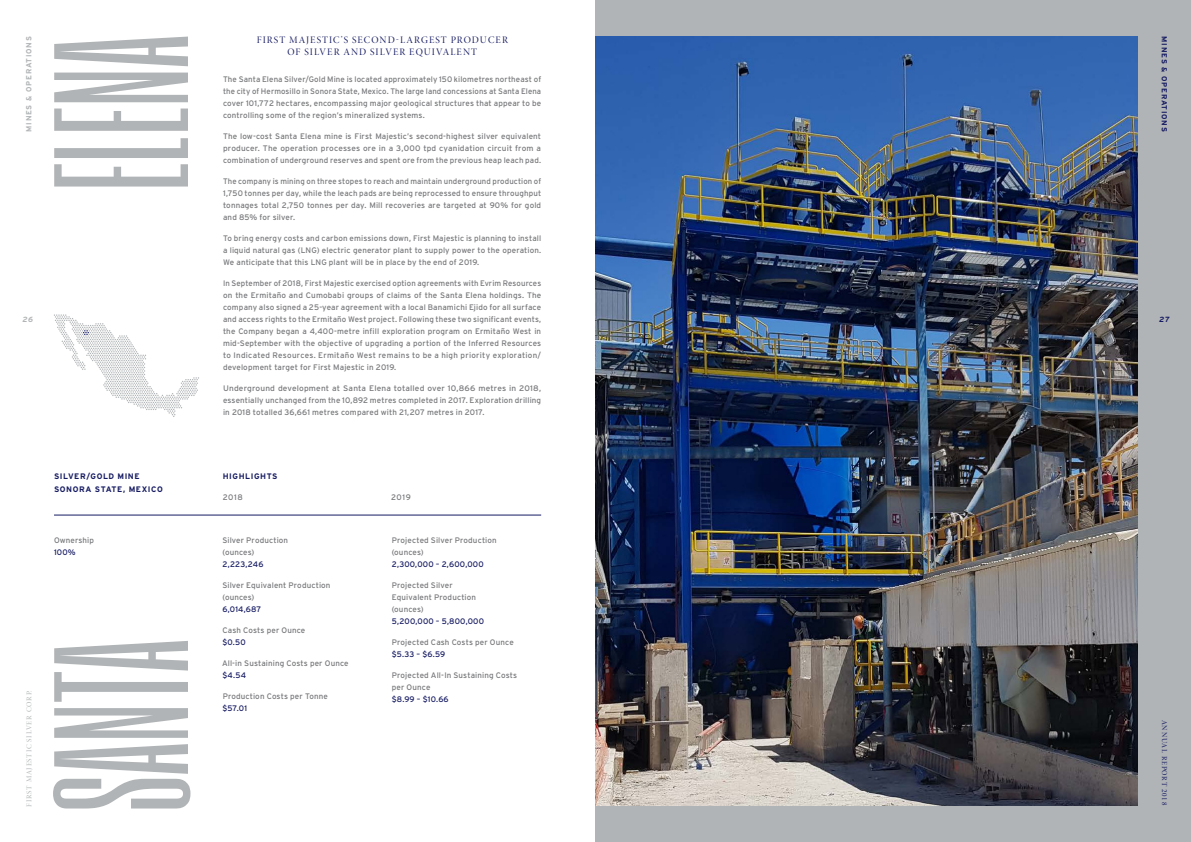
<style>
.page{position:relative;width:1191px;height:842px;background:#fff}
.page>*{position:absolute;margin:0;border:0;box-sizing:border-box;transform-origin:0 0}
.t1{font:158.5px "Six Caps";letter-spacing:-.01em;color:#b1b4b6}
.t2{font:10px/12px "Minion Pro Disp";letter-spacing:.11em;color:#161b62;text-align:center}
.t3{font:8px/12px "Interstate";letter-spacing:.015em;color:#77787b;text-align:justify}
.t4{font:8px/12px "Interstate";letter-spacing:.015em;color:#77787b;text-align:justify;scale:1.04 1}
.t5{font:8px "Interstate";letter-spacing:.025em;color:#161b62}
.t6{font:700 8px "Interstate";letter-spacing:.07em;color:#161b62}
.t7{font:7.5px "Minion Pro Medium Disp";letter-spacing:.11em;color:#b1b4b6}
.t8{font:7.5px "Minion Pro Medium Disp";letter-spacing:.11em;color:#161b62}
.t9{font:700 7.5px "Interstate";letter-spacing:.1em;color:#161b62}
.t10{font:700 7.5px "Interstate";letter-spacing:.1em;color:#b1b4b6}
.t11{font:italic 700 7.5px "Interstate";color:#b1b4b6}
.t12{font:italic 700 7.5px "Interstate";color:#161b62}
</style>
<div class="page">
<div style="left:595px;top:0;width:596px;height:842px;background:#b1b4b6"></div>
<img style="left:595px;top:36px;width:542px;height:770px">
<hr style="left:54px;top:515px;width:487px;height:1px;background:#161b62">
<svg style="left:54px;top:314px;width:145px;height:103px"></svg>
<p class="t10" style="left:25px;top:132px;width:97px;rotate:-90deg">MINES &amp; OPERATIONS</p>
<h1 class="t1" style="left:11px;top:191px;width:159px;rotate:-90deg">ELENA</h1>
<p class="t11" style="left:23px;top:315px;width:12px">26</p>
<p class="t2" style="left:257px;top:34px;width:253px">FIRST MAJESTIC’S SECOND-LARGEST PRODUCER<br>OF SILVER AND SILVER EQUIVALENT</p>
<p class="t3" style="left:223px;top:73px;width:320px">The Santa Elena Silver/Gold Mine is located approximately 150 kilometres northeast of the city of Hermosillo in Sonora State, Mexico. The large land concessions at Santa Elena cover 101,772 hectares, encompassing major geological structures that appear to be controlling some of the region’s mineralized systems.</p>
<p class="t3" style="left:223px;top:130px;width:320px">The low-cost Santa Elena mine is First Majestic’s second-highest silver equivalent producer. The operation processes ore in a 3,000 tpd cyanidation circuit from a combination of underground reserves and spent ore from the previous heap leach pad.</p>
<p class="t3" style="left:223px;top:175px;width:319px">The company is mining on three stopes to reach and maintain underground production of 1,750 tonnes per day, while the leach pads are being reprocessed to ensure throughput tonnages total 2,750 tonnes per day. Mill recoveries are targeted at 90% for gold and 85% for silver.</p>
<p class="t3" style="left:223px;top:232px;width:320px">To bring energy costs and carbon emissions down, First Majestic is planning to install a liquid natural gas (LNG) electric generator plant to supply power to the operation.<br>We anticipate that this LNG plant will be in place by the end of 2019.</p>
<p class="t3" style="left:223px;top:277px;width:320px">In September of 2018, First Majestic exercised option agreements with Evrim Resources on the Ermitaño and Cumobabi groups of claims of the Santa Elena holdings. The company also signed a 25-year agreement with a local Banamichi Ejido for all surface and access rights to the Ermitaño West project. Following these two significant events, the Company began a 4,400-metre infill exploration program on Ermitaño West in mid-September with the objective of upgrading a portion of the Inferred Resources to Indicated Resources. Ermitaño West remains to be a high priority exploration/ development target for First Majestic in 2019.</p>
<p class="t4" style="left:223px;top:382px;width:307px">Underground development at Santa Elena totalled over 10,866 metres in 2018, essentially unchanged from the 10,892 metres completed in 2017. Exploration drilling in 2018 totalled 36,661 metres compared with 21,207 metres in 2017.</p>
<p class="t7" style="left:25px;top:807px;width:118px;rotate:-90deg">FIRST MAJESTIC SILVER CORP.</p>
<p class="t6" style="left:54px;top:472px;width:87px">SILVER/GOLD MINE</p>
<p class="t6" style="left:223px;top:472px;width:56px">HIGHLIGHTS</p>
<p class="t6" style="left:54px;top:485px;width:110px">SONORA STATE, MEXICO</p>
<p class="t3" style="left:223px;top:491px;width:22px">2018</p>
<p class="t3" style="left:391px;top:491px;width:21px">2019</p>
<p class="t3" style="left:54px;top:534px;width:42px">Ownership</p>
<p class="t5" style="left:54px;top:548px;width:23px">100%</p>
<h1 class="t1" style="left:11px;top:811px;width:174px;rotate:-90deg">SANTA</h1>
<p class="t3" style="left:222px;top:534px;width:67px">Silver Production (ounces)</p>
<p class="t5" style="left:222px;top:560px;width:43px">2,223,246</p>
<p class="t3" style="left:222px;top:579px;width:110px">Silver Equivalent Production (ounces)</p>
<p class="t5" style="left:222px;top:605px;width:40px">6,014,687</p>
<p class="t3" style="left:222px;top:624px;width:84px">Cash Costs per Ounce</p>
<p class="t5" style="left:222px;top:638px;width:25px">$0.50</p>
<p class="t3" style="left:222px;top:657px;width:128px">All-in Sustaining Costs per Ounce</p>
<p class="t5" style="left:222px;top:671px;width:25px">$4.54</p>
<p class="t3" style="left:223px;top:690px;width:107px">Production Costs per Tonne</p>
<p class="t5" style="left:222px;top:704px;width:26px">$57.01</p>
<p class="t3" style="left:392px;top:534px;width:107px">Projected Silver Production (ounces)</p>
<p class="t5" style="left:392px;top:560px;width:93px">2,300,000 – 2,600,000</p>
<p class="t3" style="left:392px;top:579px;width:86px;text-align:left">Projected Silver<br>Equivalent Production (ounces)</p>
<p class="t5" style="left:392px;top:617px;width:94px">5,200,000 – 5,800,000</p>
<p class="t3" style="left:392px;top:636px;width:123px">Projected Cash Costs per Ounce</p>
<p class="t5" style="left:392px;top:650px;width:55px">$5.33 – $6.59</p>
<p class="t3" style="left:392px;top:669px;width:127px">Projected All-In Sustaining Costs per Ounce</p>
<p class="t5" style="left:392px;top:695px;width:58px">$8.99 – $10.66</p>
<p class="t9" style="left:1168px;top:36px;width:97px;rotate:90deg">MINES &amp; OPERATIONS</p>
<p class="t12" style="left:1159px;top:315px;width:12px">27</p>
<p class="t8" style="left:1169px;top:720px;width:87px;rotate:90deg">ANNUAL REPORT 2018</p>
</div>
